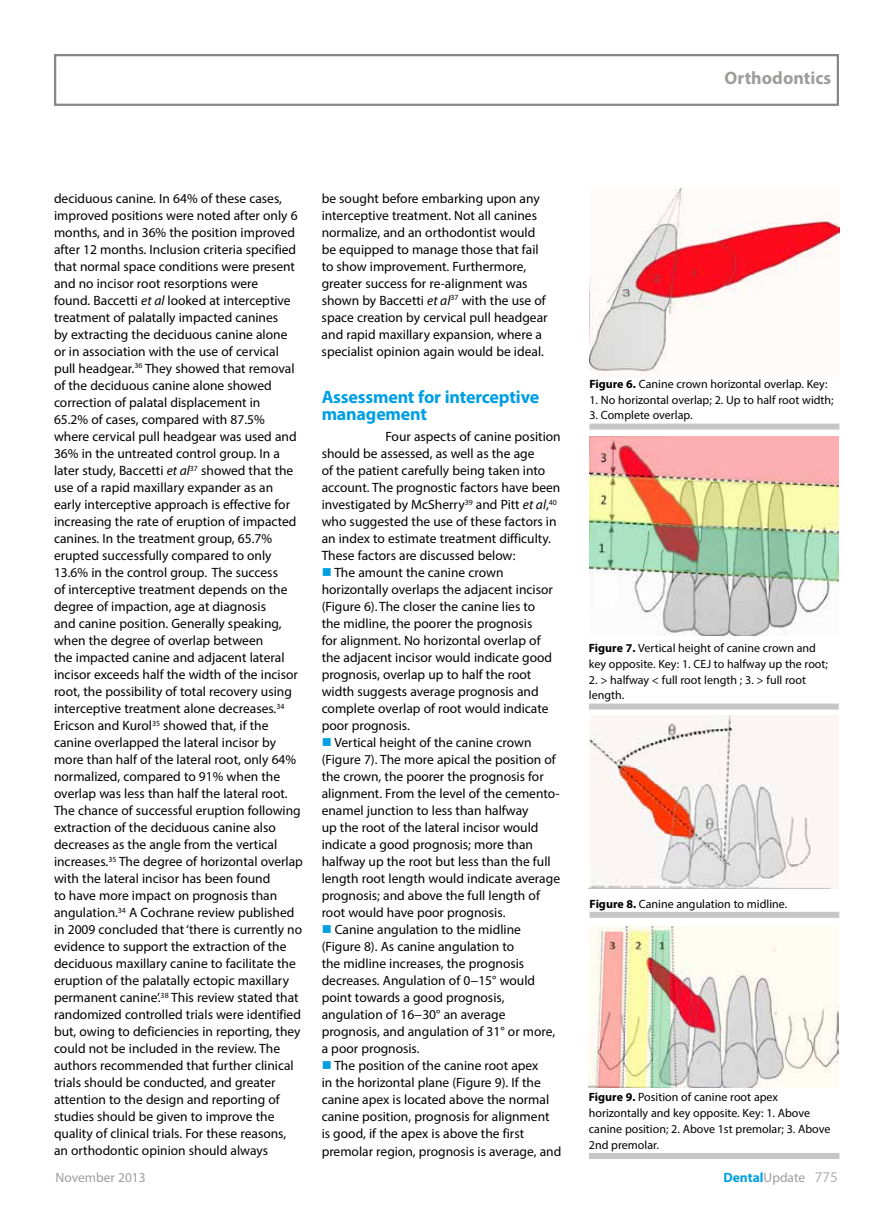
<style>
.page{position:relative;width:893px;height:1212px;background:#fff}
.page>*{position:absolute;margin:0;border:0;box-sizing:border-box;transform-origin:0 0}
.t1{font:700 18px/17px "Myriad Pro";letter-spacing:-.01em;color:#009fe3}
.t2{font:700 18px "Myriad Pro";color:#9d9d9c}
.t3{font:13.5px/17px "Myriad Pro";color:#000}
.t4{font:700 13.5px "Myriad Pro";color:#009fe3}
.t5{font:13.5px "Myriad Pro";color:#9d9d9c}
.t6{font:12px/15.8px "Myriad Pro";color:#000}
.s1{font-style:italic}
.s2{color:#009fe3}
.s3{font-weight:700}
.s4{font-weight:400;color:#9d9d9c}
.s5{font-weight:400;font-size:15px;color:#b3b2b2}
</style>
<div class="page">
<div style="left:54px;top:54px;width:785px;height:52px;border:2px solid #878787"></div>
<div style="left:589px;top:1153px;width:250px;height:6px;background:#c6c6c6"></div>
<img style="left:589px;top:189px;width:250px;height:187px">
<img style="left:589px;top:437px;width:250px;height:198px">
<img style="left:589px;top:715px;width:250px;height:174px">
<img style="left:589px;top:927px;width:250px;height:161px">
<div style="left:589px;top:424px;width:250px;height:6px;background:#c6c6c6"></div>
<div style="left:589px;top:703px;width:250px;height:6px;background:#c6c6c6"></div>
<div style="left:590px;top:912px;width:249px;height:6px;background:#c6c6c6"></div>
<h1 class="t2" style="left:724px;top:66px;width:108px">Orthodontics</h1>
<p class="t3" style="left:54px;top:190px;width:250px">deciduous canine. In 64% of these cases, improved positions were noted after only 6 months, and in 36% the position improved after 12 months. Inclusion criteria specified that normal space conditions were present and no incisor root resorptions were<br>found. Baccetti <span class="s1">et al</span> looked at interceptive treatment of palatally impacted canines<br>by extracting the deciduous canine alone<br>or in association with the use of cervical pull headgear.<sup>36</sup> They showed that removal of the deciduous canine alone showed correction of palatal displacement in<br>65.2% of cases, compared with 87.5% where cervical pull headgear was used and 36% in the untreated control group. In a later study, Baccetti <span class="s1">et al</span><sup>37</sup> showed that the use of a rapid maxillary expander as an early interceptive approach is effective for increasing the rate of eruption of impacted canines. In the treatment group, 65.7% erupted successfully compared to only 13.6% in the control group. The success<br>of interceptive treatment depends on the degree of impaction, age at diagnosis<br>and canine position. Generally speaking, when the degree of overlap between<br>the impacted canine and adjacent lateral incisor exceeds half the width of the incisor root, the possibility of total recovery using interceptive treatment alone decreases.<sup>34<br></sup>Ericson and Kurol<sup>35</sup> showed that, if the canine overlapped the lateral incisor by more than half of the lateral root, only 64% normalized, compared to 91% when the overlap was less than half the lateral root.<br>The chance of successful eruption following extraction of the deciduous canine also decreases as the angle from the vertical increases.<sup>35</sup> The degree of horizontal overlap with the lateral incisor has been found<br>to have more impact on prognosis than angulation.<sup>34</sup> A Cochrane review published in 2009 concluded that ‘there is currently no evidence to support the extraction of the deciduous maxillary canine to facilitate the eruption of the palatally ectopic maxillary permanent canine’.<sup>38</sup> This review stated that randomized controlled trials were identified but, owing to deficiencies in reporting, they could not be included in the review. The authors recommended that further clinical trials should be conducted, and greater attention to the design and reporting of studies should be given to improve the quality of clinical trials. For these reasons, an orthodontic opinion should always</p>
<p class="t3" style="left:322px;top:190px;width:227px">be sought before embarking upon any interceptive treatment. Not all canines normalize, and an orthodontist would be equipped to manage those that fail to show improvement. Furthermore, greater success for re-alignment was shown by Baccetti <span class="s1">et al</span><sup>37</sup> with the use of space creation by cervical pull headgear and rapid maxillary expansion, where a specialist opinion again would be ideal.</p>
<h1 class="t1" style="left:322px;top:388px;width:219px">Assessment for interceptive management</h1>
<p class="t3" style="left:322px;top:428px;width:241px;text-indent:64px">Four aspects of canine position should be assessed, as well as the age<br>of the patient carefully being taken into account. The prognostic factors have been investigated by McSherry<sup>39</sup> and Pitt <span class="s1">et al</span>,<sup>40 </sup>who suggested the use of these factors in an index to estimate treatment difficulty.<br>These factors are discussed below:</p>
<p class="t3" style="left:322px;top:564px;width:233px"><span class="s2">■</span> The amount the canine crown horizontally overlaps the adjacent incisor (Figure 6).The closer the canine lies to the midline, the poorer the prognosis<br>for alignment. No horizontal overlap of the adjacent incisor would indicate good prognosis, overlap up to half the root width suggests average prognosis and complete overlap of root would indicate poor prognosis.</p>
<p class="t3" style="left:322px;top:734px;width:240px"><span class="s2">■</span> Vertical height of the canine crown (Figure 7). The more apical the position of the crown, the poorer the prognosis for alignment. From the level of the cemento&shy;enamel junction to less than halfway<br>up the root of the lateral incisor would indicate a good prognosis; more than halfway up the root but less than the full length root length would indicate average prognosis; and above the full length of root would have poor prognosis.</p>
<p class="t3" style="left:322px;top:921px;width:235px"><span class="s2">■</span> Canine angulation to the midline (Figure 8). As canine angulation to<br>the midline increases, the prognosis decreases. Angulation of 0−15° would point towards a good prognosis, angulation of 16−30° an average prognosis, and angulation of 31° or more, a poor prognosis.</p>
<p class="t3" style="left:322px;top:1057px;width:241px"><span class="s2">■</span> The position of the canine root apex<br>in the horizontal plane (Figure 9). If the canine apex is located above the normal canine position, prognosis for alignment is good, if the apex is above the first premolar region, prognosis is average, and</p>
<p class="t6" style="left:589px;top:376px;width:240px"><span class="s3">Figure 6.</span> Canine crown horizontal overlap. Key:</p>
<p class="t6" style="left:589px;top:391px;width:246px">1. No horizontal overlap; 2. Up to half root width;</p>
<p class="t6" style="left:589px;top:407px;width:105px">3. Complete overlap.</p>
<p class="t6" style="left:589px;top:640px;width:241px"><span class="s3">Figure 7.</span> Vertical height of canine crown and key opposite. Key: 1. CEJ to halfway up the root;</p>
<p class="t6" style="left:589px;top:671px;width:219px">2. &gt; halfway &lt; full root length ; 3. &gt; full root length.</p>
<p class="t6" style="left:590px;top:895px;width:199px"><span class="s3">Figure 8.</span> Canine angulation to midline.</p>
<p class="t6" style="left:589px;top:1089px;width:243px"><span class="s3">Figure 9.</span> Position of canine root apex horizontally and key opposite. Key: 1. Above canine position; 2. Above 1st premolar; 3. Above 2nd premolar.</p>
<p class="t5" style="left:56px;top:1168px;width:92px">November 2013</p>
<p class="t4" style="left:723px;top:1168px;width:116px">Dental<span class="s4">Update</span> <span class="s5">775</span></p>
</div>
